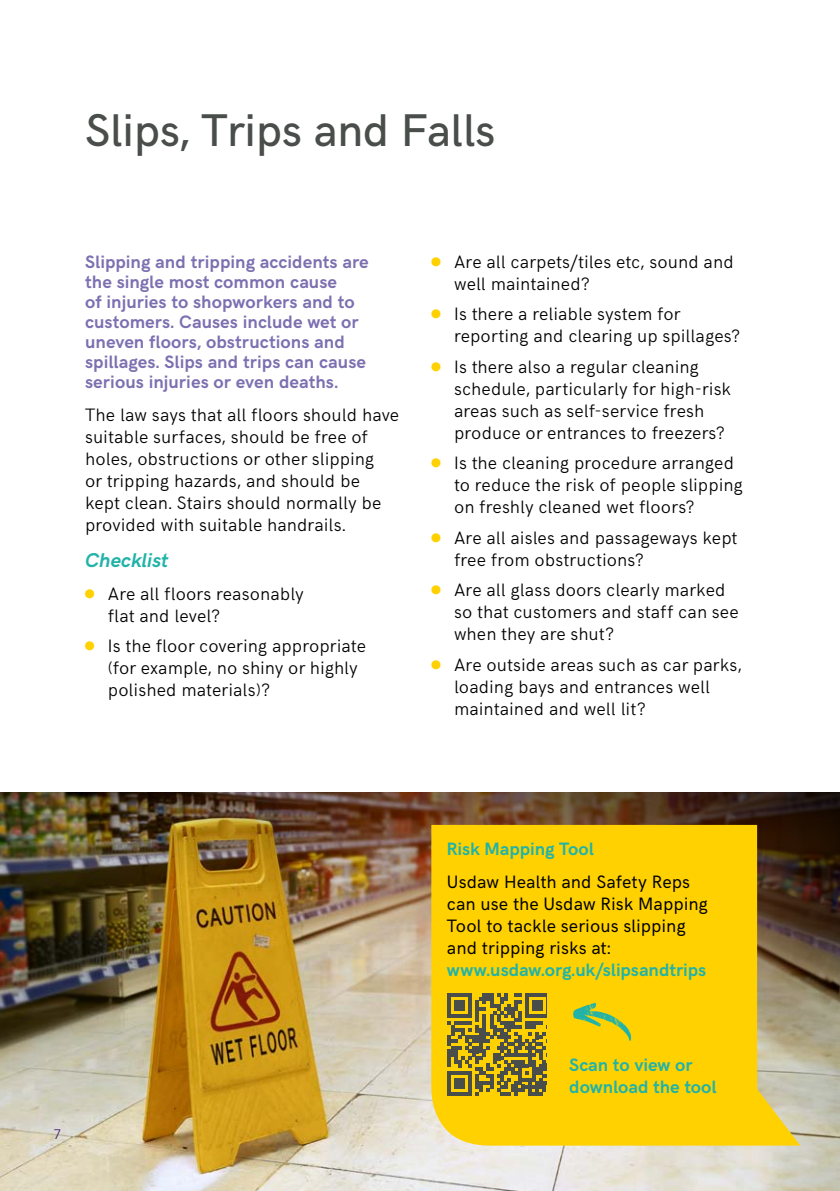
<style>
.page{position:relative;width:840px;height:1191px;background:#fff}
.page>*{position:absolute;margin:0;border:0;box-sizing:border-box;transform-origin:0 0}
.t1{font:500 46px "HK Grotesk";letter-spacing:-.01em;color:#4a4e4b}
.t2{font:italic 700 20px "HK Grotesk";color:#21b3a8}
.t3{font:300 18px/22px "HK Grotesk";letter-spacing:.005em;color:#000}
.t4{font:700 18px/20px "HK Grotesk";letter-spacing:.005em;color:#7c70b1}
.t5{font:18px/22px "HK Grotesk";letter-spacing:.005em;color:#000}
.t6{font:700 18px/22px "HK Grotesk";color:#21b3a8}
.t7{font:300 14px "HK Grotesk";color:#461e6e}
</style>
<div class="page">
<img style="left:0;top:792px;width:839px;height:399px">
<svg style="left:431px;top:825px;width:368px;height:320px;background:#f0c50c"></svg>
<svg style="left:447px;top:993px;width:100px;height:102px;background:#96852b"></svg>
<svg style="left:573px;top:1002px;width:57px;height:38px;background:#cbc927"></svg>
<h1 class="t1" style="left:85px;top:95px;width:411px">Slips, Trips and Falls</h1>
<p class="t4" style="left:85px;top:250px;width:285px">Slipping and tripping accidents are the single most common cause<br>of injuries to shopworkers and to customers. Causes include wet or uneven floors, obstructions and spillages. Slips and trips can cause serious injuries or even deaths.</p>
<p class="t3" style="left:85px;top:402px;width:315px">The law says that all floors should have suitable surfaces, should be free of holes, obstructions or other slipping<br>or tripping hazards, and should be kept clean. Stairs should normally be provided with suitable handrails.</p>
<p class="t2" style="left:85px;top:545px;width:85px">Checklist</p>
<p class="t3" style="left:108px;top:581px;width:197px">Are all floors reasonably flat and level?</p>
<p class="t3" style="left:108px;top:634px;width:259px">Is the floor covering appropriate (for example, no shiny or highly polished materials)?</p>
<p class="t3" style="left:454px;top:249px;width:281px">Are all carpets/tiles etc, sound and well maintained?</p>
<p class="t3" style="left:454px;top:302px;width:287px">Is there a reliable system for reporting and clearing up spillages?</p>
<p class="t3" style="left:454px;top:354px;width:278px">Is there also a regular cleaning schedule, particularly for high-risk areas such as self-service fresh produce or entrances to freezers?</p>
<p class="t3" style="left:454px;top:451px;width:290px">Is the cleaning procedure arranged to reduce the risk of people slipping on freshly cleaned wet floors?</p>
<p class="t3" style="left:454px;top:525px;width:285px">Are all aisles and passageways kept free from obstructions?</p>
<p class="t3" style="left:454px;top:578px;width:286px">Are all glass doors clearly marked so that customers and staff can see when they are shut?</p>
<p class="t3" style="left:454px;top:652px;width:289px">Are outside areas such as car parks, loading bays and entrances well maintained and well lit?</p>
<p class="t7" style="left:54px;top:1123px;width:8px">7</p>
<p class="t6" style="left:446px;top:836px;width:148px">Risk Mapping Tool</p>
<p class="t5" style="left:446px;top:869px;width:262px">Usdaw Health and Safety Reps can use the Usdaw Risk Mapping<br>Tool to tackle serious slipping and tripping risks at:</p>
<p class="t6" style="left:446px;top:957px;width:260px">www.usdaw.org.uk/slipsandtrips</p>
<p class="t6" style="left:569px;top:1052px;width:149px">Scan to view or download the tool</p>
</div>
